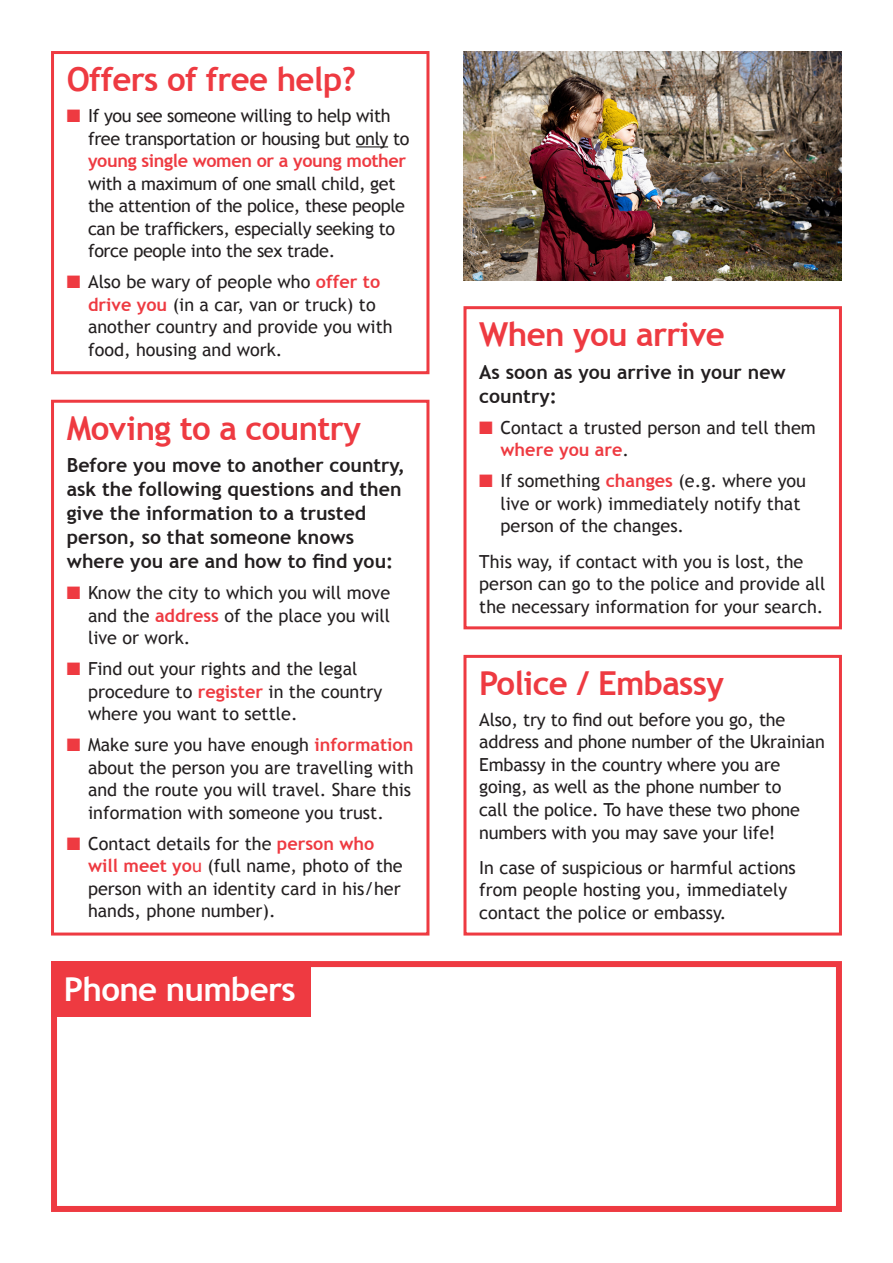
<style>
.page{position:relative;width:893px;height:1263px;background:#fff}
.page>*{position:absolute;margin:0;border:0;box-sizing:border-box;transform-origin:0 0}
.t1{font:700 33px "Trebuchet MS";letter-spacing:-.02em;color:#ee3a41}
.t2{font:700 33px "Trebuchet MS";letter-spacing:-.02em;color:#fff}
.t3{font:700 19.5px/24px "Trebuchet MS";color:#231f20}
.List_Paragraph{font:18px/22.5px "Trebuchet MS";color:#231f20}
.List_Paragraph-2{font:18px/22.5px "Trebuchet MS";letter-spacing:-.02em;color:#231f20}
.s1{color:#ee3a41}
.s2{font-weight:700;color:#ee3a41}
</style>
<div class="page">
<hr style="left:356px;top:146px;width:32px;height:1px;background:#231f20">
<div style="left:51px;top:51px;width:378px;height:323px;border:3px solid #ee3a41"></div>
<div style="left:463px;top:655px;width:379px;height:280px;border:3px solid #ee3a41"></div>
<div style="left:463px;top:306px;width:379px;height:323px;border:3px solid #ee3a41"></div>
<div style="left:51px;top:400px;width:378px;height:535px;border:3px solid #ee3a41"></div>
<div style="left:51px;top:961px;width:791px;height:251px;border:6px solid #ee3a41"></div>
<div style="left:51px;top:961px;width:259px;height:55px;background:#ee3a41"></div>
<img style="left:463px;top:51px;width:379px;height:230px">
<p class="t1" style="left:67px;top:59px;width:291px">Offers of free help?</p>
<p class="List_Paragraph-2" style="left:88px;top:105px;width:323px;text-indent:-21px"><span class="s1">■</span> If you see someone willing to help with free transportation or housing but only to <span class="s2">young single women or a young mother </span>with a maximum of one small child, get the attention of the police, these people can be traffickers, especially seeking to force people into the sex trade.</p>
<p class="List_Paragraph" style="left:88px;top:271px;width:306px;text-indent:-21px"><span class="s1">■</span> Also be wary of people who <span class="s2">offer to drive you</span> (in a car, van or truck) to another country and provide you with food, housing and work.</p>
<p class="t1" style="left:67px;top:407px;width:296px">Moving to a country</p>
<p class="t3" style="left:67px;top:453px;width:340px">Before you move to another country, ask the following questions and then give the information to a trusted person, so that someone knows where you are and how to find you:</p>
<p class="List_Paragraph" style="left:88px;top:582px;width:304px;text-align:justify;text-indent:-21px"><span class="s1">■</span> Know the city to which you will move and the <span class="s2">address</span> of the place you will live or work.</p>
<p class="List_Paragraph" style="left:88px;top:658px;width:296px;text-indent:-21px"><span class="s1">■</span> Find out your rights and the legal procedure to <span class="s2">register</span> in the country where you want to settle.</p>
<p class="List_Paragraph" style="left:88px;top:734px;width:327px;text-indent:-21px"><span class="s1">■</span> Make sure you have enough <span class="s2">information </span>about the person you are travelling with and the route you will travel. Share this information with someone you trust.</p>
<p class="List_Paragraph" style="left:88px;top:832px;width:316px;text-indent:-21px"><span class="s1">■</span> Contact details for the <span class="s2">person who will meet yo</span><span class="s1">u</span> (full name, photo of the person with an identity card in his/her hands, phone number).</p>
<p class="t2" style="left:64px;top:968px;width:233px">Phone numbers</p>
<p class="t1" style="left:479px;top:314px;width:247px">When you arrive</p>
<p class="t3" style="left:479px;top:360px;width:308px">As soon as you arrive in your new country:</p>
<p class="List_Paragraph" style="left:500px;top:416px;width:317px;text-indent:-21px"><span class="s1">■</span> Contact a trusted person and tell them <span class="s2">where you are</span>.</p>
<p class="List_Paragraph" style="left:500px;top:470px;width:307px;text-indent:-21px"><span class="s1">■</span> If something <span class="s2">changes</span> (e.g. where you live or work) immediately notify that person of the changes.</p>
<p class="List_Paragraph" style="left:479px;top:550px;width:348px">This way, if contact with you is lost, the person can go to the police and provide all the necessary information for your search.</p>
<p class="t1" style="left:479px;top:663px;width:246px">Police / Embassy</p>
<p class="List_Paragraph" style="left:479px;top:709px;width:347px">Also, try to find out before you go, the address and phone number of the Ukrainian Embassy in the country where you are going, as well as the phone number to<br>call the police. To have these two phone numbers with you may save your life!</p>
<p class="List_Paragraph" style="left:479px;top:856px;width:318px">In case of suspicious or harmful actions from people hosting you, immediately contact the police or embassy.</p>
</div>
